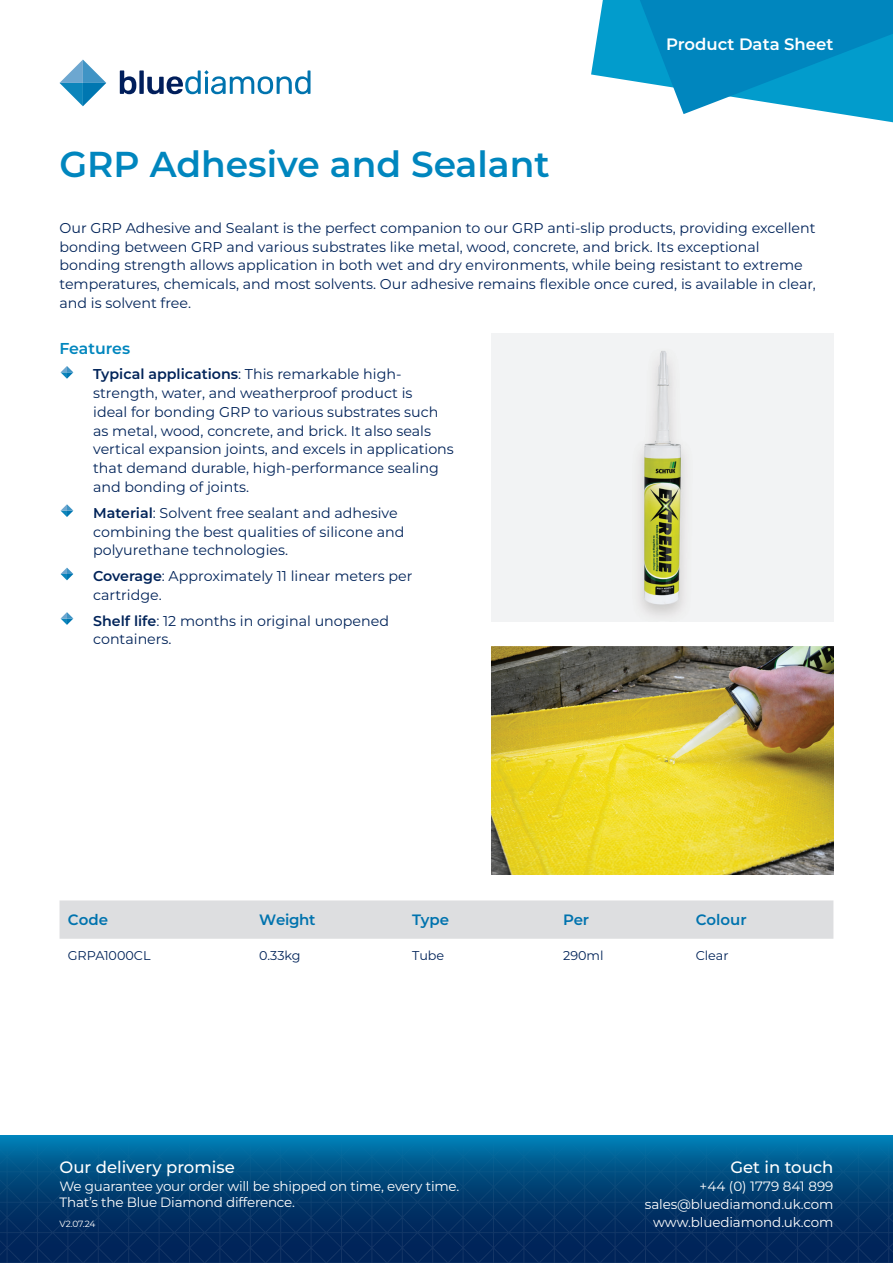
<style>
.page{position:relative;width:893px;height:1263px;background:#fff}
.page>*{position:absolute;margin:0;border:0;box-sizing:border-box;transform-origin:0 0}
.t1{font:600 36px "Montserrat";color:#0086be}
.t2{font:500 16.5px "Montserrat";color:#fff}
.t3{font:600 16.5px "Montserrat";color:#fff}
.t4{font:600 15.75px "Montserrat";color:#0086be}
.t5{font:600 15px "Montserrat";color:#0073ae}
.t6{font:14.25px/18.8px "Montserrat";color:#002359}
.t7{font:13.5px/18px "Montserrat";letter-spacing:-.015em;color:#fff;text-align:right}
.t8{font:12.75px "Montserrat";color:#002359}
.t9{font:9px "Montserrat";color:#fff}
.s1{font-weight:600}
</style>
<div class="page">
<svg style="left:60px;top:60px;width:46px;height:46px"></svg>
<svg style="left:120px;top:70px;width:190px;height:24px"></svg>
<svg style="left:0;top:1135px;width:893px;height:128px;background:#014276"></svg>
<svg style="left:591px;top:0;width:302px;height:123px"></svg>
<div style="left:60px;top:900px;width:773px;height:39px;background:#dddee0"></div>
<svg style="left:61px;top:366px;width:12px;height:13px"></svg>
<svg style="left:61px;top:504px;width:12px;height:13px"></svg>
<svg style="left:61px;top:568px;width:12px;height:12px"></svg>
<svg style="left:61px;top:612px;width:12px;height:13px"></svg>
<img style="left:491px;top:333px;width:342px;height:288px">
<img style="left:491px;top:647px;width:342px;height:228px">
<h1 class="t1" style="left:60px;top:139px;width:492px">GRP Adhesive and Sealant</h1>
<p class="t3" style="left:666px;top:33px;width:169px">Product Data Sheet</p>
<p class="t6" style="left:60px;top:218px;width:758px">Our GRP Adhesive and Sealant is the perfect companion to our GRP anti-slip products, providing excellent bonding between GRP and various substrates like metal, wood, concrete, and brick. Its exceptional bonding strength allows application in both wet and dry environments, while being resistant to extreme temperatures, chemicals, and most solvents. Our adhesive remains flexible once cured, is available in clear, and is solvent free.</p>
<p class="t4" style="left:60px;top:337px;width:72px">Features</p>
<p class="t6" style="left:93px;top:364px;width:362px"><span class="s1">Typical applications</span>: This remarkable high&shy;strength, water, and weatherproof product is<br>ideal for bonding GRP to various substrates such as metal, wood, concrete, and brick. It also seals vertical expansion joints, and excels in applications that demand durable, high-performance sealing and bonding of joints.</p>
<p class="t6" style="left:93px;top:503px;width:313px"><span class="s1">Material</span>: Solvent free sealant and adhesive combining the best qualities of silicone and polyurethane technologies.</p>
<p class="t6" style="left:93px;top:566px;width:321px"><span class="s1">Coverage</span>: Approximately 11 linear meters per cartridge.</p>
<p class="t6" style="left:93px;top:611px;width:297px"><span class="s1">Shelf life</span>: 12 months in original unopened containers.</p>
<p class="t5" style="left:68px;top:909px;width:42px">Code</p>
<p class="t5" style="left:259px;top:909px;width:58px">Weight</p>
<p class="t5" style="left:412px;top:909px;width:38px">Type</p>
<p class="t5" style="left:563px;top:909px;width:28px">Per</p>
<p class="t5" style="left:696px;top:909px;width:53px">Colour</p>
<p class="t8" style="left:68px;top:946px;width:84px">GRPA1000CL</p>
<p class="t8" style="left:259px;top:946px;width:43px">0.33kg</p>
<p class="t8" style="left:412px;top:946px;width:34px">Tube</p>
<p class="t8" style="left:563px;top:946px;width:42px">290ml</p>
<p class="t8" style="left:696px;top:946px;width:34px">Clear</p>
<p class="t2" style="left:60px;top:1155px;width:177px">Our delivery promise</p>
<p class="t7" style="left:60px;top:1177px;width:401px;line-height:16.2px;text-align:left">We guarantee your order will be shipped on time, every time.<br>That’s the Blue Diamond difference.</p>
<p class="t9" style="left:60px;top:1218px;width:37px">V2.07.24</p>
<p class="t2" style="left:730px;top:1155px;width:105px">Get in touch</p>
<p class="t7" style="left:645px;top:1176px;width:190px">+44 (0) 1779 841 899 sales@bluediamond.uk.com www.bluediamond.uk.com</p>
</div>
